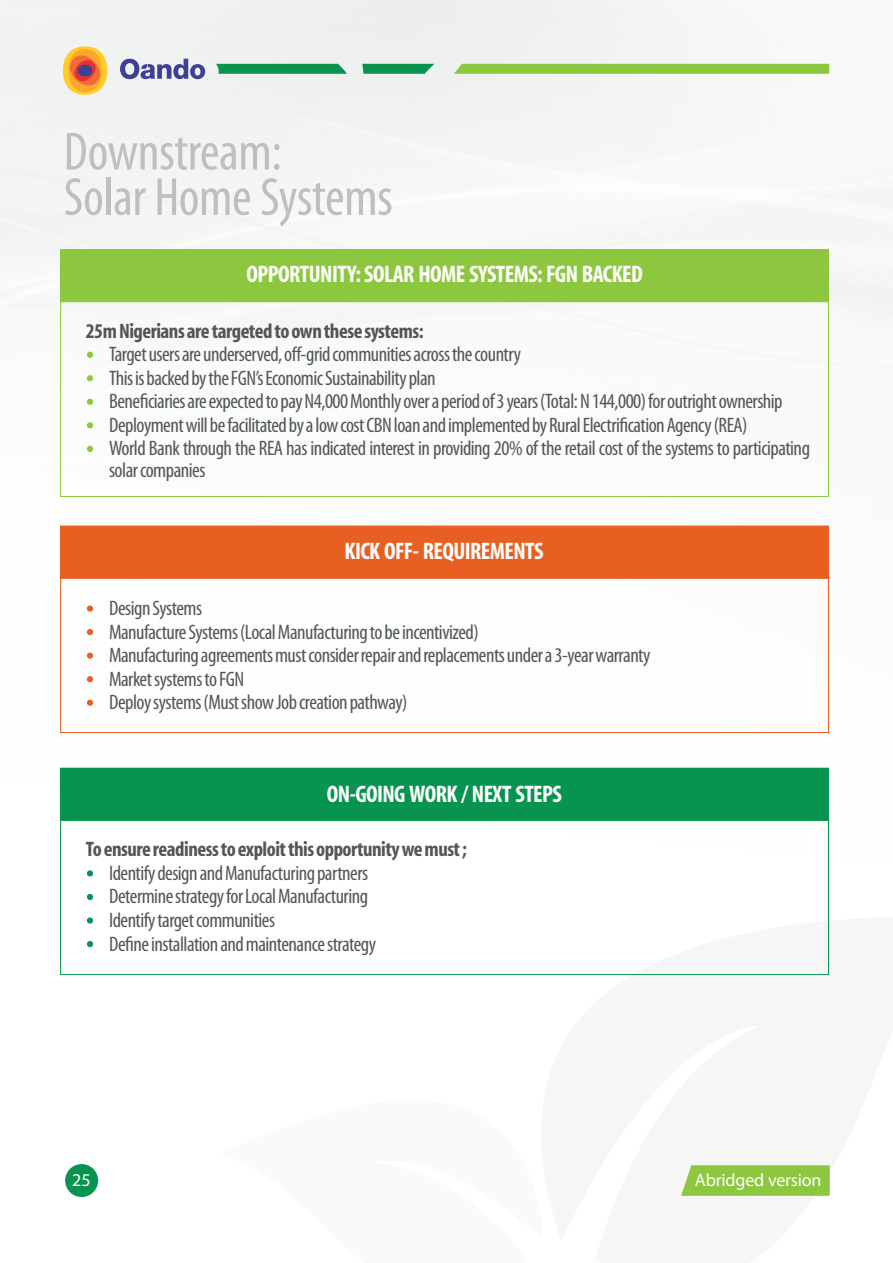
<style>
.page{position:relative;width:893px;height:1263px;background:#fff}
.page>*{position:absolute;margin:0;border:0;box-sizing:border-box;transform-origin:0 0}
.t1{font:condensed 54px/45.5px "Myriad Pro";letter-spacing:-.01em;color:#bdbfc1}
.t2{font:700 condensed 24px "Myriad";letter-spacing:-.025em;color:#fefefe}
.t3{font:condensed 21px/23.5px "Myriad Pro";letter-spacing:-.025em;color:#525755}
.t4{font:700 condensed 21px "Myriad";letter-spacing:-.025em;color:#525755}
.t5{font:18px "Myriad Pro";letter-spacing:-.01em;color:#fefefe}
</style>
<div class="page">
<img style="left:0;top:0;width:893px;height:768px">
<div style="left:65px;top:1164px;width:33px;height:33px;background:#079451;border-radius:50%"></div>
<div style="left:60px;top:249px;width:769px;height:53px;background:#8dc73f"></div>
<div style="left:60px;top:526px;width:769px;height:53px;background:#e76022;border:1px solid #e76022"></div>
<div style="left:60px;top:768px;width:769px;height:53px;background:#079451"></div>
<svg style="left:454px;top:64px;width:375px;height:10px"></svg>
<svg style="left:362px;top:64px;width:72px;height:10px"></svg>
<svg style="left:216px;top:64px;width:131px;height:10px"></svg>
<svg style="left:120px;top:59px;width:85px;height:20px"></svg>
<div style="left:63px;top:46px;width:44px;height:49px;background:#ffcc29;border-radius:50%"></div>
<div style="left:68px;top:49px;width:34px;height:43px;background:#faa831;border-radius:50%"></div>
<svg style="left:67px;top:53px;width:36px;height:36px"></svg>
<div style="left:78px;top:65px;width:14px;height:11px;background:#3e4095;border-radius:50%"></div>
<svg style="left:681px;top:1165px;width:149px;height:31px"></svg>
<svg style="left:87px;top:446px;width:6px;height:5px"></svg>
<svg style="left:87px;top:423px;width:6px;height:5px"></svg>
<svg style="left:87px;top:399px;width:6px;height:5px"></svg>
<svg style="left:87px;top:352px;width:6px;height:5px"></svg>
<svg style="left:87px;top:376px;width:6px;height:5px"></svg>
<svg style="left:87px;top:700px;width:6px;height:5px"></svg>
<svg style="left:87px;top:629px;width:6px;height:6px"></svg>
<svg style="left:87px;top:653px;width:6px;height:5px"></svg>
<svg style="left:87px;top:676px;width:6px;height:6px"></svg>
<svg style="left:87px;top:606px;width:6px;height:5px"></svg>
<h1 class="t1" style="left:64px;top:133px;width:331px">Downstream:<br>Solar Home Systems</h1>
<p class="t2" style="left:246px;top:264px;width:398px">OPPORTUNITY: SOLAR HOME SYSTEMS: FGN BACKED</p>
<p class="t4" style="left:86px;top:322px;width:339px">25m Nigerians are targeted to own these systems:</p>
<p class="t3" style="left:109px;top:344px;width:413px">Target users are underserved, off-grid communities across the country<br>This is backed by the FGN’s Economic Sustainability plan</p>
<p class="t3" style="left:109px;top:391px;width:675px">Beneficiaries are expected to pay N4,000 Monthly over a period of 3 years (Total: N 144,000) for outright ownership</p>
<p class="t3" style="left:109px;top:415px;width:640px">Deployment will be facilitated by a low cost CBN loan and implemented by Rural Electrification Agency (REA)</p>
<p class="t3" style="left:109px;top:439px;width:702px;line-height:21.5px">World Bank through the REA has indicated interest in providing 20% of the retail cost of the systems to participating solar companies</p>
<p class="t3" style="left:109px;top:598px;width:95px">Design Systems</p>
<p class="t2" style="left:345px;top:541px;width:200px">KICK OFF- REQUIREMENTS</p>
<p class="t3" style="left:109px;top:621px;width:543px">Manufacture Systems (Local Manufacturing to be incentivized)<br>Manufacturing agreements must consider repair and replacements under a 3-year warranty<br>Market systems to FGN</p>
<p class="t3" style="left:109px;top:692px;width:300px">Deploy systems (Must show Job creation pathway)</p>
<p class="t2" style="left:327px;top:784px;width:237px">ON-GOING WORK / NEXT STEPS</p>
<p class="t4" style="left:86px;top:840px;width:383px">To ensure readiness to exploit this opportunity we must ;</p>
<p class="t3" style="left:109px;top:863px;width:261px">Identify design and Manufacturing partners</p>
<p class="t3" style="left:109px;top:886px;width:260px">Determine strategy for Local Manufacturing</p>
<p class="t3" style="left:109px;top:910px;width:168px">Identify target communities</p>
<p class="t3" style="left:109px;top:933px;width:268px">Define installation and maintenance strategy</p>
<p class="t5" style="left:72px;top:1173px;width:20px">25</p>
<p class="t5" style="left:695px;top:1172px;width:128px">Abridged version</p>
</div>
